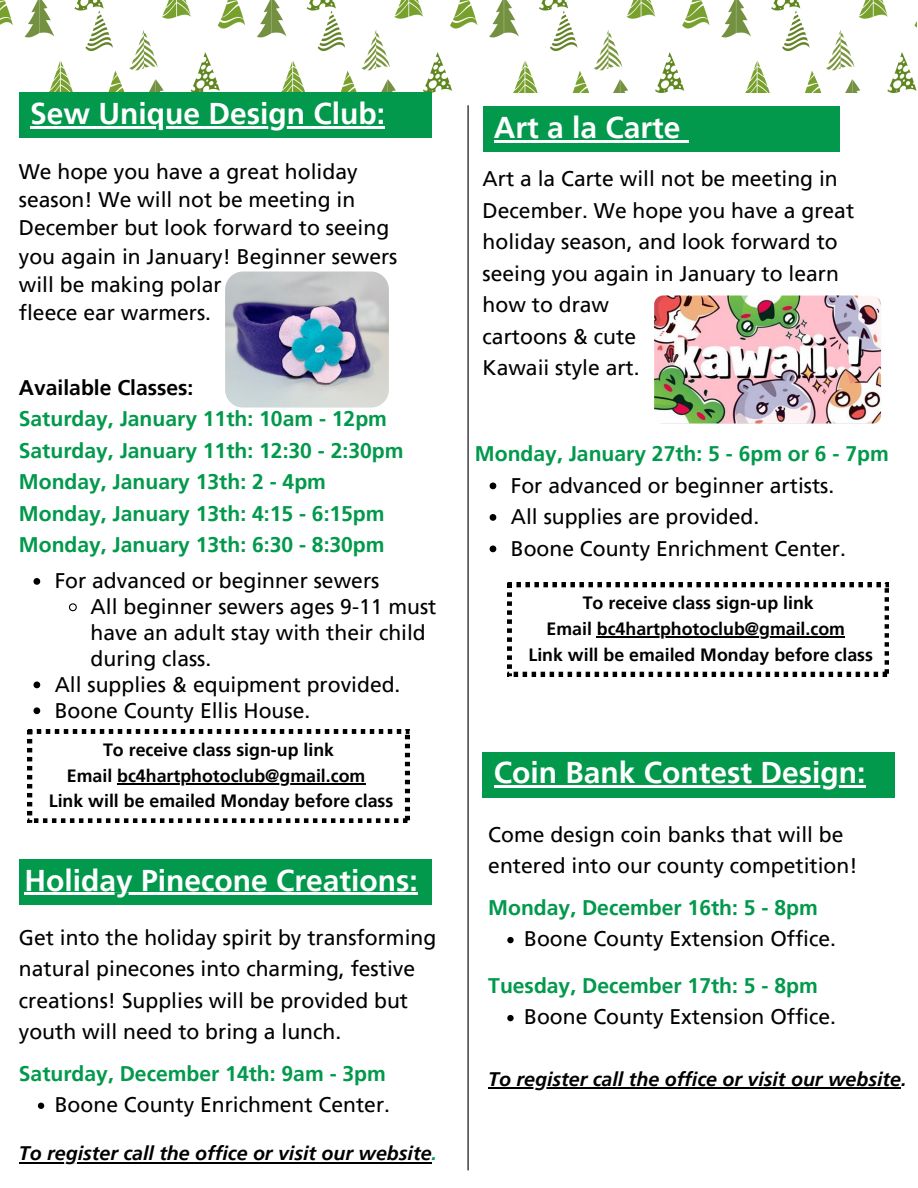
<style>
.page{position:relative;width:918px;height:1188px;background:#fff}
.page>*{position:absolute;margin:0;border:0;box-sizing:border-box;transform-origin:0 0}
.t1{font:700 30px "Frutiger LT Pro";color:#fff}
.t2{font:21.15px/31.5px "Frutiger LT Pro";color:#000}
.t3{font:700 21.15px/31.5px "Frutiger LT Pro";color:#02994c}
.t4{font:italic 700 19.65px "Frutiger LT Pro";color:#000}
.t5{font:700 17.7px "Frutiger LT Pro";color:#000}
.s1{color:#000}
.s2{color:#02994c}
</style>
<div class="page">
<img style="left:1px;top:0;width:916px;height:92px">
<hr style="left:468px;top:105px;width:1px;height:1065px;background:#000">
<div style="left:483px;top:106px;width:357px;height:46px;background:#02994c"></div>
<svg style="left:507px;top:583px;width:382px;height:93px"></svg>
<hr style="left:597px;top:637px;width:248px;height:1px;background:#000">
<div style="left:19px;top:92px;width:412px;height:46px;background:#02994c"></div>
<img style="left:654px;top:295px;width:227px;height:129px">
<img style="left:225px;top:271px;width:164px;height:137px;border-radius:18px">
<hr style="left:494px;top:140px;width:187px;height:2px;background:#fff">
<svg style="left:681px;top:140px;width:8px;height:2px"></svg>
<svg style="left:490px;top:483px;width:6px;height:6px"></svg>
<svg style="left:490px;top:514px;width:6px;height:7px"></svg>
<svg style="left:490px;top:546px;width:6px;height:6px"></svg>
<hr style="left:30px;top:126px;width:355px;height:2px;background:#fff">
<svg style="left:33px;top:578px;width:7px;height:7px"></svg>
<svg style="left:68px;top:603px;width:9px;height:9px"></svg>
<svg style="left:33px;top:682px;width:7px;height:6px"></svg>
<svg style="left:33px;top:707px;width:7px;height:7px"></svg>
<div style="left:483px;top:752px;width:412px;height:46px;background:#02994c"></div>
<hr style="left:494px;top:786px;width:371px;height:2px;background:#fff">
<svg style="left:507px;top:937px;width:7px;height:6px"></svg>
<svg style="left:507px;top:1015px;width:7px;height:6px"></svg>
<hr style="left:488px;top:1087px;width:413px;height:2px;background:#000">
<svg style="left:28px;top:729px;width:381px;height:94px"></svg>
<hr style="left:117px;top:783px;width:248px;height:2px;background:#000">
<div style="left:19px;top:859px;width:412px;height:46px;background:#02994c"></div>
<hr style="left:25px;top:893px;width:393px;height:2px;background:#fff">
<svg style="left:38px;top:1103px;width:6px;height:6px"></svg>
<hr style="left:19px;top:1162px;width:413px;height:1px;background:#000">
<h3 class="t1" style="left:30px;top:95px;width:356px">Sew Unique Design Club:</h3>
<h2 class="t2" style="left:19px;top:158px;width:380px;line-height:28.2px">We hope you have a great holiday season! We will not be meeting in<br>December but look forward to seeing you again in January! Beginner sewers will be making polar</h2>
<p class="t2" style="left:19px;top:297px;width:194px">fleece ear warmers.</p>
<h2 class="t3" style="left:19px;top:372px;width:386px"><span class="s1">Available Classes:<br></span>Saturday, January 11th: 10am - 12pm<br>Saturday, January 11th: 12:30 - 2:30pm<br>Monday, January 13th: 2 - 4pm<br>Monday, January 13th: 4:15 - 6:15pm<br>Monday, January 13th: 6:30 - 8:30pm</h2>
<h1 class="t2" style="left:55px;top:565px;width:326px">For advanced or beginner sewers</h1>
<h3 class="t2" style="left:91px;top:594px;width:347px;line-height:25.8px">All beginner sewers ages 9-11 must have an adult stay with their child during class.</h3>
<p class="t2" style="left:55px;top:668px;width:347px">All supplies &amp; equipment provided.</p>
<p class="t2" style="left:55px;top:694px;width:257px">Boone County Ellis House.</p>
<h1 class="t5" style="left:103px;top:739px;width:233px">To receive class sign-up link</h1>
<h3 class="t5" style="left:67px;top:765px;width:300px">Email bc4hartphotoclub@gmail.com</h3>
<p class="t5" style="left:49px;top:790px;width:346px">Link will be emailed Monday before class</p>
<h2 class="t1" style="left:25px;top:862px;width:395px">Holiday Pinecone Creations:</h2>
<p class="t2" style="left:19px;top:922px;width:419px;line-height:31px">Get into the holiday spirit by transforming natural pinecones into charming, festive creations! Supplies will be provided but youth will need to bring a lunch.</p>
<h2 class="t3" style="left:19px;top:1058px;width:369px">Saturday, December 14th: 9am - 3pm</h2>
<p class="t2" style="left:55px;top:1089px;width:337px">Boone County Enrichment Center.</p>
<p class="t4" style="left:19px;top:1141px;width:420px">To register call the office or visit our website<span class="s2">.</span></p>
<p class="t1" style="left:494px;top:109px;width:188px">Art a la Carte</p>
<p class="t2" style="left:483px;top:163px;width:373px">Art a la Carte will not be meeting in<br>December. We hope you have a great holiday season, and look forward to seeing you again in January to learn how to draw<br>cartoons &amp; cute</p>
<p class="t2" style="left:483px;top:352px;width:159px">Kawaii style art.</p>
<p class="t3" style="left:475px;top:438px;width:415px">Monday, January 27th: 5 - 6pm or 6 - 7pm</p>
<p class="t2" style="left:511px;top:469px;width:325px">For advanced or beginner artists.</p>
<p class="t2" style="left:511px;top:501px;width:250px">All supplies are provided.</p>
<h1 class="t2" style="left:511px;top:532px;width:337px">Boone County Enrichment Center.</h1>
<h1 class="t5" style="left:583px;top:592px;width:233px">To receive class sign-up link</h1>
<h3 class="t5" style="left:547px;top:618px;width:300px">Email bc4hartphotoclub@gmail.com</h3>
<p class="t5" style="left:528px;top:644px;width:346px">Link will be emailed Monday before class</p>
<h2 class="t1" style="left:494px;top:755px;width:373px">Coin Bank Contest Design:</h2>
<p class="t2" style="left:488px;top:819px;width:371px;line-height:31px">Come design coin banks that will be entered into our county competition!</p>
<p class="t3" style="left:488px;top:892px;width:331px">Monday, December 16th: 5 - 8pm</p>
<p class="t2" style="left:524px;top:923px;width:313px">Boone County Extension Office.</p>
<p class="t3" style="left:488px;top:970px;width:331px">Tuesday, December 17th: 5 - 8pm</p>
<p class="t2" style="left:524px;top:1001px;width:313px">Boone County Extension Office.</p>
<p class="t4" style="left:488px;top:1067px;width:420px">To register call the office or visit our website.</p>
</div>
